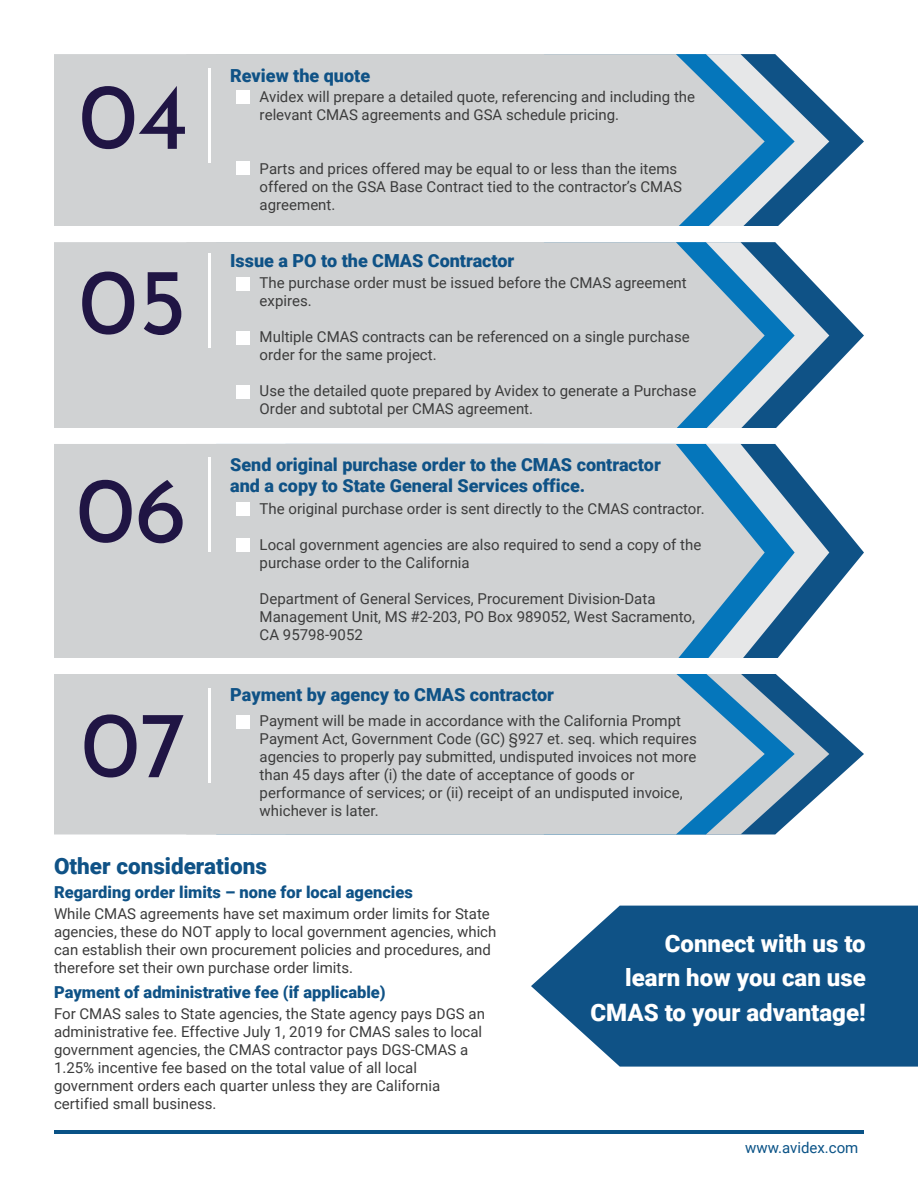
<style>
.page{position:relative;width:918px;height:1188px;background:#fff}
.page>*{position:absolute;margin:0;border:0;box-sizing:border-box;transform-origin:0 0}
.t1{font:94.35px "Josefin Sans";color:#201544}
.t2{font:900 24px/34.5px "Roboto";color:#fff;text-align:right}
.t3{font:900 22.5px "Roboto";color:#0f5286}
.t4{font:900 18px/21.6px "Roboto";color:#0f5286}
.t5{font:900 16.5px "Roboto";color:#0f5286}
.t6{font:15px/18px "Roboto";color:#3c3c3c}
.t7{font:15px "Roboto";color:#095286}
</style>
<div class="page">
<svg style="left:531px;top:906px;width:387px;height:161px;background:#2b6694"></svg>
<svg style="left:829px;top:107px;width:35px;height:69px"></svg>
<svg style="left:795px;top:73px;width:34px;height:137px"></svg>
<svg style="left:765px;top:54px;width:30px;height:172px;background:#729ebd"></svg>
<svg style="left:632px;top:54px;width:133px;height:172px;background:#a8c0cf"></svg>
<div style="left:54px;top:54px;width:578px;height:172px;background:#d0d2d3"></div>
<hr style="left:209px;top:68px;width:2px;height:94px;background:#fff">
<div style="left:237px;top:90px;width:13px;height:13px;background:#fff"></div>
<div style="left:237px;top:162px;width:13px;height:13px;background:#fff"></div>
<svg style="left:829px;top:299px;width:35px;height:74px"></svg>
<svg style="left:795px;top:263px;width:34px;height:145px"></svg>
<svg style="left:765px;top:242px;width:30px;height:186px;background:#729ebd"></svg>
<svg style="left:632px;top:242px;width:133px;height:186px;background:#a7bfcf"></svg>
<div style="left:54px;top:242px;width:578px;height:186px;background:#d0d2d3"></div>
<hr style="left:209px;top:254px;width:2px;height:94px;background:#fff">
<div style="left:237px;top:278px;width:13px;height:13px;background:#fff"></div>
<div style="left:237px;top:332px;width:13px;height:13px;background:#fff"></div>
<div style="left:237px;top:386px;width:13px;height:13px;background:#fff"></div>
<svg style="left:829px;top:510px;width:35px;height:86px"></svg>
<svg style="left:795px;top:468px;width:34px;height:169px"></svg>
<svg style="left:765px;top:444px;width:30px;height:214px;background:#729ebd"></svg>
<svg style="left:632px;top:444px;width:133px;height:214px;background:#aac1cf"></svg>
<div style="left:54px;top:444px;width:578px;height:214px;background:#d0d2d3"></div>
<hr style="left:209px;top:457px;width:2px;height:95px;background:#fff">
<div style="left:237px;top:503px;width:13px;height:13px;background:#fff"></div>
<div style="left:237px;top:539px;width:13px;height:13px;background:#fff"></div>
<svg style="left:829px;top:722px;width:35px;height:64px"></svg>
<svg style="left:795px;top:691px;width:34px;height:126px"></svg>
<svg style="left:765px;top:674px;width:30px;height:160px;background:#6996b5"></svg>
<svg style="left:632px;top:674px;width:133px;height:160px;background:#a5bdcc"></svg>
<div style="left:54px;top:674px;width:578px;height:160px;background:#d0d2d3"></div>
<hr style="left:209px;top:688px;width:2px;height:94px;background:#fff">
<div style="left:237px;top:715px;width:13px;height:13px;background:#fff"></div>
<hr style="left:54px;top:1131px;width:810px;height:3px;background:#095286">
<h1 class="t1" style="left:79px;top:37px;width:111px">04</h1>
<h1 class="t1" style="left:79px;top:223px;width:110px">05</h1>
<h1 class="t1" style="left:76px;top:431px;width:112px">06</h1>
<h1 class="t1" style="left:81px;top:666px;width:107px">07</h1>
<p class="t4" style="left:230px;top:64px;width:141px">Review the quote</p>
<p class="t6" style="left:260px;top:87px;width:437px">Avidex will prepare a detailed quote, referencing and including the relevant CMAS agreements and GSA schedule pricing.</p>
<p class="t6" style="left:260px;top:159px;width:424px">Parts and prices offered may be equal to or less than the items offered on the GSA Base Contract tied to the contractor’s CMAS agreement.</p>
<p class="t4" style="left:230px;top:249px;width:286px">Issue a PO to the CMAS Contractor</p>
<p class="t6" style="left:260px;top:274px;width:429px">The purchase order must be issued before the CMAS agreement expires.</p>
<p class="t6" style="left:260px;top:328px;width:432px">Multiple CMAS contracts can be referenced on a single purchase order for the same project.</p>
<p class="t6" style="left:260px;top:382px;width:438px">Use the detailed quote prepared by Avidex to generate a Purchase<br>Order and subtotal per CMAS agreement.</p>
<p class="t4" style="left:230px;top:453px;width:432px">Send original purchase order to the CMAS contractor and a copy to State General Services office.</p>
<p class="t6" style="left:260px;top:499px;width:446px">The original purchase order is sent directly to the CMAS contractor.</p>
<p class="t6" style="left:260px;top:535px;width:443px">Local government agencies are also required to send a copy of the purchase order to the California</p>
<p class="t6" style="left:260px;top:589px;width:437px">Department of General Services, Procurement Division-Data<br>Management Unit, MS #2-203, PO Box 989052, West Sacramento,<br>CA 95798-9052</p>
<p class="t4" style="left:230px;top:684px;width:325px">Payment by agency to CMAS contractor</p>
<p class="t6" style="left:260px;top:711px;width:439px">Payment will be made in accordance with the California Prompt Payment Act, Government Code (GC) §927 et. seq. which requires agencies to properly pay submitted, undisputed invoices not more than 45 days after (i) the date of acceptance of goods or performance of services; or (ii) receipt of an undisputed invoice, whichever is later.</p>
<h3 class="t3" style="left:54px;top:850px;width:214px">Other considerations</h3>
<p class="t5" style="left:54px;top:880px;width:360px">Regarding order limits – none for local agencies</p>
<p class="t6" style="left:54px;top:904px;width:444px">While CMAS agreements have set maximum order limits for State agencies, these do NOT apply to local government agencies, which can establish their own procurement policies and procedures, and therefore set their own purchase order limits.</p>
<p class="t5" style="left:54px;top:981px;width:333px">Payment of administrative fee (if applicable)</p>
<p class="t6" style="left:54px;top:1004px;width:432px">For CMAS sales to State agencies, the State agency pays DGS an administrative fee. Effective July 1, 2019 for CMAS sales to local government agencies, the CMAS contractor pays DGS-CMAS a 1.25% incentive fee based on the total value of all local government orders each quarter unless they are California certified small business.</p>
<h2 class="t2" style="left:591px;top:925px;width:277px">Connect with us to<br>learn how you can use<br>CMAS to your advantage!</h2>
<p class="t7" style="left:745px;top:1137px;width:115px">www.avidex.com</p>
</div>
